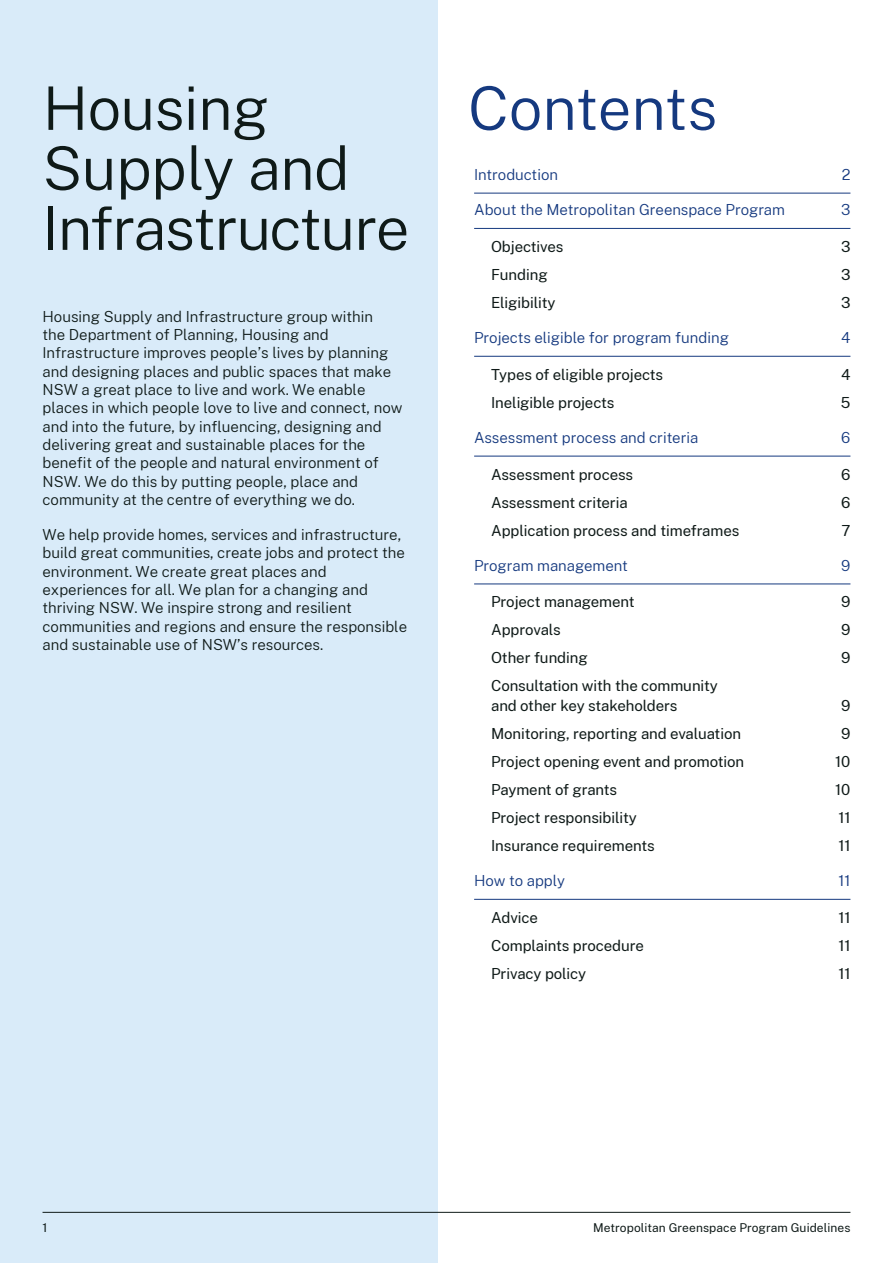
<style>
.page{position:relative;width:893px;height:1263px;background:#fff}
.page>*{position:absolute;margin:0;border:0;box-sizing:border-box;transform-origin:0 0}
.Body{font:300 60px/60px "Public Sans";letter-spacing:-.015em;color:#0f1a18}
.Divider_title__H1{font:300 60px "Public Sans";color:#15397f}
.Body-2{font:300 15px/18.3px "Public Sans";color:#0f1a18}
.t1{font:15px/19.5px "Public Sans";letter-spacing:-.005em;color:#0f1a18}
.t2{font:300 15px "Public Sans";color:#15397f}
.t3{font:12px "Public Sans";letter-spacing:.005em;color:#0f1a18}
</style>
<div class="page">
<div style="left:1px;top:0;width:437px;height:1263px;background:#d9ebf9"></div>
<hr style="left:474px;top:193px;width:376px;height:1px;background:#15397f">
<hr style="left:474px;top:228px;width:376px;height:1px;background:#15397f">
<hr style="left:474px;top:356px;width:376px;height:1px;background:#15397f">
<hr style="left:474px;top:456px;width:376px;height:1px;background:#15397f">
<hr style="left:474px;top:584px;width:376px;height:1px;background:#15397f">
<hr style="left:474px;top:899px;width:376px;height:1px;background:#15397f">
<hr style="left:43px;top:1212px;width:807px;height:1px;background:#0f1a18">
<p class="Body" style="left:43px;top:75px;width:369px">Housing<br>Supply and<br>Infrastructure</p>
<p class="Body-2" style="left:43px;top:307px;width:361px">Housing Supply and Infrastructure group within<br>the Department of Planning, Housing and Infrastructure improves people’s lives by planning and designing places and public spaces that make NSW a great place to live and work. We enable places in which people love to live and connect, now and into the future, by influencing, designing and delivering great and sustainable places for the benefit of the people and natural environment of NSW. We do this by putting people, place and community at the centre of everything we do.</p>
<p class="Body-2" style="left:43px;top:525px;width:366px">We help provide homes, services and infrastructure, build great communities, create jobs and protect the environment. We create great places and experiences for all. We plan for a changing and thriving NSW. We inspire strong and resilient communities and regions and ensure the responsible and sustainable use of NSW’s resources.</p>
<h1 class="Divider_title__H1" style="left:468px;top:67px;width:251px">Contents</h1>
<p class="t2" style="left:474px;top:164px;width:85px">Introduction</p>
<p class="t2" style="left:842px;top:164px;width:10px">2</p>
<p class="t2" style="left:474px;top:200px;width:312px">About the Metropolitan Greenspace Program</p>
<p class="t2" style="left:841px;top:200px;width:11px">3</p>
<p class="t1" style="left:491px;top:236px;width:74px">Objectives</p>
<p class="t1" style="left:841px;top:236px;width:11px">3</p>
<p class="t1" style="left:491px;top:264px;width:58px">Funding</p>
<p class="t1" style="left:841px;top:264px;width:11px">3</p>
<p class="t1" style="left:491px;top:292px;width:66px">Eligibility</p>
<p class="t1" style="left:841px;top:292px;width:11px">3</p>
<p class="t2" style="left:474px;top:327px;width:257px">Projects eligible for program funding</p>
<p class="t2" style="left:841px;top:327px;width:11px">4</p>
<p class="t1" style="left:491px;top:364px;width:174px">Types of eligible projects</p>
<p class="t1" style="left:841px;top:364px;width:11px">4</p>
<p class="t1" style="left:491px;top:392px;width:125px">Ineligible projects</p>
<p class="t1" style="left:841px;top:392px;width:11px">5</p>
<p class="t2" style="left:474px;top:427px;width:226px">Assessment process and criteria</p>
<p class="t2" style="left:841px;top:427px;width:11px">6</p>
<p class="t1" style="left:491px;top:464px;width:144px">Assessment process</p>
<p class="t1" style="left:841px;top:464px;width:11px">6</p>
<p class="t1" style="left:491px;top:492px;width:138px">Assessment criteria</p>
<p class="t1" style="left:841px;top:492px;width:11px">6</p>
<p class="t1" style="left:491px;top:520px;width:250px">Application process and timeframes</p>
<p class="t1" style="left:841px;top:520px;width:10px">7</p>
<p class="t2" style="left:474px;top:555px;width:155px">Program management</p>
<p class="t2" style="left:841px;top:555px;width:11px">9</p>
<p class="t1" style="left:491px;top:591px;width:145px">Project management</p>
<p class="t1" style="left:841px;top:591px;width:11px">9</p>
<p class="t1" style="left:491px;top:619px;width:71px">Approvals</p>
<p class="t1" style="left:841px;top:619px;width:11px">9</p>
<p class="t1" style="left:491px;top:647px;width:98px">Other funding</p>
<p class="t1" style="left:841px;top:647px;width:11px">9</p>
<p class="t1" style="left:491px;top:675px;width:228px">Consultation with the community and other key stakeholders</p>
<p class="t1" style="left:841px;top:695px;width:11px">9</p>
<p class="t1" style="left:491px;top:723px;width:251px">Monitoring, reporting and evaluation</p>
<p class="t1" style="left:841px;top:723px;width:11px">9</p>
<p class="t1" style="left:491px;top:751px;width:255px">Project opening event and promotion</p>
<p class="t1" style="left:835px;top:751px;width:17px">10</p>
<p class="t1" style="left:491px;top:779px;width:128px">Payment of grants</p>
<p class="t1" style="left:835px;top:779px;width:17px">10</p>
<p class="t1" style="left:491px;top:807px;width:147px">Project responsibility</p>
<p class="t1" style="left:838px;top:807px;width:14px">11</p>
<p class="t1" style="left:491px;top:835px;width:165px">Insurance requirements</p>
<p class="t1" style="left:838px;top:835px;width:14px">11</p>
<p class="t2" style="left:474px;top:870px;width:92px">How to apply</p>
<p class="t2" style="left:838px;top:870px;width:14px">11</p>
<p class="t1" style="left:491px;top:907px;width:48px">Advice</p>
<p class="t1" style="left:838px;top:907px;width:14px">11</p>
<p class="t1" style="left:491px;top:935px;width:154px">Complaints procedure</p>
<p class="t1" style="left:838px;top:935px;width:14px">11</p>
<p class="t1" style="left:491px;top:963px;width:97px">Privacy policy</p>
<p class="t1" style="left:838px;top:963px;width:14px">11</p>
<p class="t3" style="left:43px;top:1219px;width:6px">1</p>
<p class="t3" style="left:593px;top:1219px;width:259px">Metropolitan Greenspace Program Guidelines</p>
</div>
